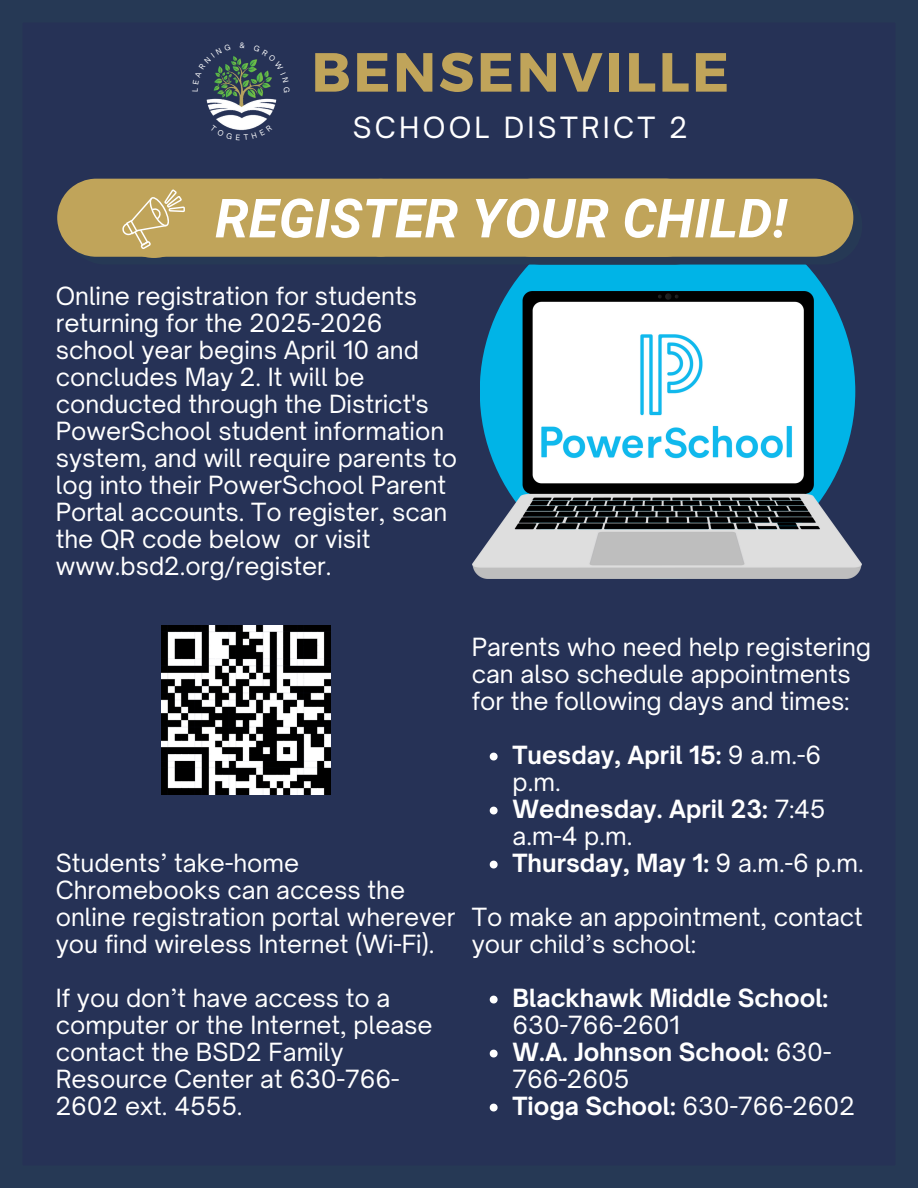
<style>
.page{position:relative;width:918px;height:1188px;background:#263256}
.page>*{position:absolute;margin:0;border:0;box-sizing:border-box;transform-origin:0 0}
.t1{font:700 55.05px "Montserrat";letter-spacing:.045em;color:#c0a45a}
.t2{font:italic 700 54px "Roboto";color:#fff}
.t3{font:28.05px "Open Sauce One";letter-spacing:.115em;color:#fff}
.t4{font:24px/27px "Open Sauce One";color:#fff}
.t5{font:700 24px/27px "Open Sauce One";color:#fff}
.s1{font-weight:400}
</style>
<div class="page">
<div style="left:480px;top:204px;width:375px;height:375px;background:#00b4e7;border-radius:50%"></div>
<img style="left:473px;top:292px;width:389px;height:287px">
<svg style="left:57px;top:179px;width:805px;height:86px;background:#ad975a"></svg>
<img style="left:187px;top:38px;width:110px;height:108px">
<img style="left:162px;top:626px;width:169px;height:168px">
<svg style="left:490px;top:753px;width:8px;height:7px"></svg>
<svg style="left:490px;top:807px;width:8px;height:7px"></svg>
<svg style="left:490px;top:861px;width:8px;height:7px"></svg>
<svg style="left:490px;top:996px;width:8px;height:7px"></svg>
<svg style="left:490px;top:1050px;width:8px;height:7px"></svg>
<svg style="left:490px;top:1104px;width:8px;height:7px"></svg>
<svg style="left:192px;top:44px;width:39px;height:48px;background:#2c3f54"></svg>
<svg style="left:240px;top:43px;width:5px;height:6px"></svg>
<svg style="left:254px;top:45px;width:36px;height:47px;background:#2d3f54"></svg>
<svg style="left:210px;top:124px;width:62px;height:17px"></svg>
<p class="t1" style="left:311px;top:36px;width:419px">BENSENVILLE</p>
<p class="t3" style="left:353px;top:110px;width:336px">SCHOOL DISTRICT 2</p>
<p class="t2" style="left:215px;top:187px;width:573px">REGISTER YOUR CHILD!</p>
<p class="t4" style="left:56px;top:282px;width:403px">Online registration for students returning for the 2025-2026 school year begins April 10 and concludes May 2. It will be conducted through the District's<br>PowerSchool student information system, and will require parents to log into their PowerSchool Parent<br>Portal accounts. To register, scan the QR code below or visit www.bsd2.org/register.</p>
<h2 class="t4" style="left:56px;top:849px;width:401px">Students’ take-home<br>Chromebooks can access the online registration portal wherever you find wireless Internet (Wi-Fi).</h2>
<p class="t4" style="left:56px;top:984px;width:378px">If you don’t have access to a computer or the Internet, please contact the BSD2 Family<br>Resource Center at 630-766-<br>2602 ext. 4555.</p>
<p class="t4" style="left:472px;top:633px;width:401px">Parents who need help registering can also schedule appointments for the following days and times:</p>
<p class="t5" style="left:513px;top:741px;width:310px">Tuesday, April 15: <span class="s1">9 a.m.-6 p.m.</span></p>
<p class="t5" style="left:513px;top:795px;width:315px">Wednesday. April 23: <span class="s1">7:45 a.m-4 p.m.</span></p>
<p class="t5" style="left:513px;top:849px;width:353px">Thursday, May 1: <span class="s1">9 a.m.-6 p.m.</span></p>
<p class="t4" style="left:472px;top:903px;width:393px">To make an appointment, contact your child’s school:</p>
<p class="t5" style="left:513px;top:984px;width:317px">Blackhawk Middle School:<br><span class="s1">630-766-2601</span></p>
<p class="t5" style="left:513px;top:1038px;width:320px">W.A. Johnson School: <span class="s1">630-<br>766-2605</span></p>
<p class="t5" style="left:513px;top:1092px;width:344px">Tioga School: <span class="s1">630-766-2602</span></p>
</div>
